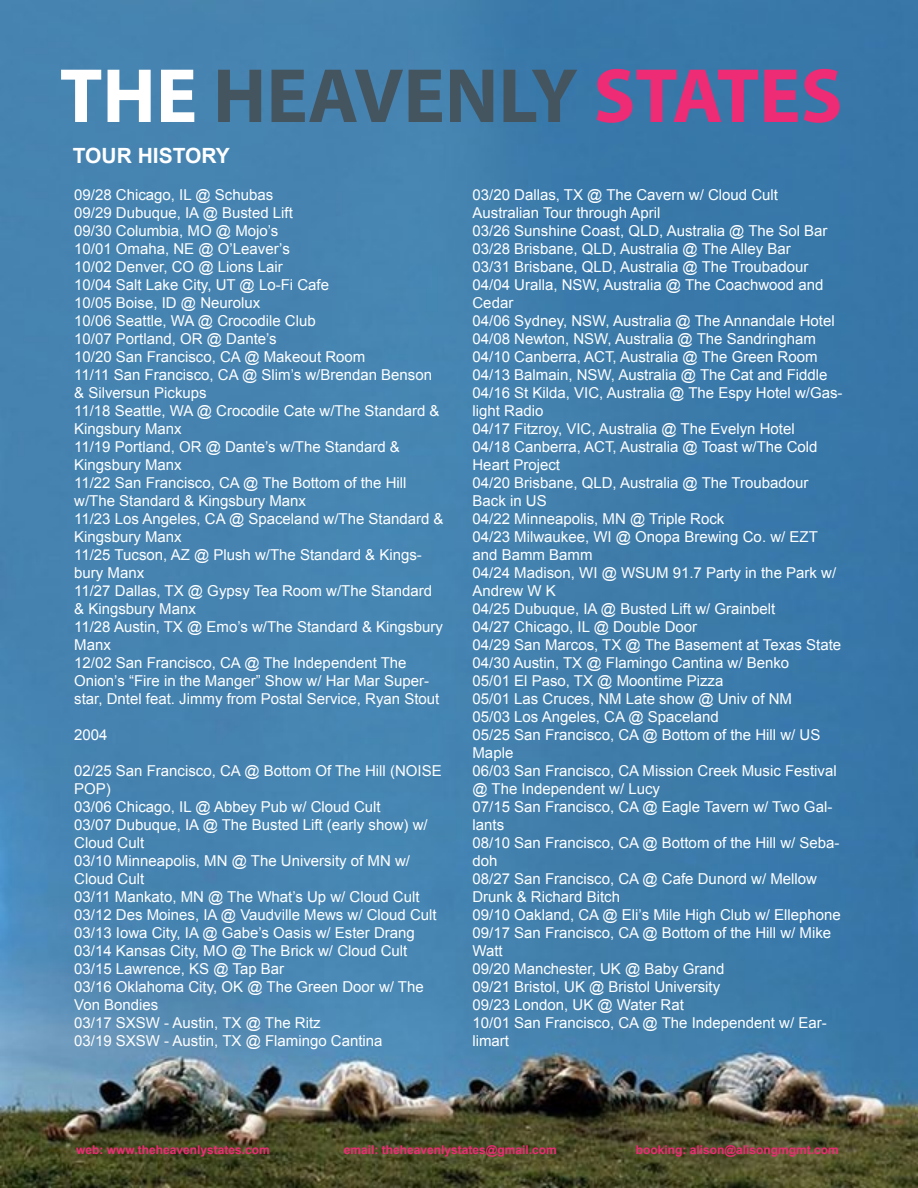
<style>
.page{position:relative;width:918px;height:1188px;background:#fff}
.page>*{position:absolute;margin:0;border:0;box-sizing:border-box;transform-origin:0 0}
.t1{font:700 21px "Arial";color:#fff}
.t2{font:15px/18px "Arial";color:#fff}
.t3{font:700 12px "Arial";color:#ee2b75}
</style>
<div class="page">
<img style="left:0;top:0;width:918px;height:1188px">
<svg style="left:61px;top:70px;width:40px;height:52px"></svg>
<svg style="left:108px;top:70px;width:43px;height:52px"></svg>
<svg style="left:161px;top:70px;width:33px;height:52px"></svg>
<svg style="left:218px;top:70px;width:43px;height:52px;background:#45667d"></svg>
<svg style="left:272px;top:70px;width:131px;height:52px;background:#456a85"></svg>
<svg style="left:409px;top:70px;width:33px;height:52px;background:#456479"></svg>
<svg style="left:450px;top:70px;width:43px;height:52px;background:#436277"></svg>
<svg style="left:504px;top:70px;width:73px;height:52px;background:#3e6888"></svg>
<svg style="left:597px;top:69px;width:161px;height:54px;background:#8f528f"></svg>
<svg style="left:764px;top:70px;width:34px;height:52px;background:#b34385"></svg>
<svg style="left:804px;top:69px;width:36px;height:54px;background:#9e4c8b"></svg>
<h1 class="t1" style="left:73px;top:141px;width:159px">TOUR HISTORY</h1>
<p class="t2" style="left:74px;top:186px;width:371px">09/28 Chicago, IL @ Schubas<br>09/29 Dubuque, IA @ Busted Lift<br>09/30 Columbia, MO @ Mojo’s<br>10/01 Omaha, NE @ O’Leaver’s<br>10/02 Denver, CO @ Lions Lair<br>10/04 Salt Lake City, UT @ Lo-Fi Cafe<br>10/05 Boise, ID @ Neurolux<br>10/06 Seattle, WA @ Crocodile Club<br>10/07 Portland, OR @ Dante’s<br>10/20 San Francisco, CA @ Makeout Room<br>11/11 San Francisco, CA @ Slim’s w/Brendan Benson &amp; Silversun Pickups<br>11/18 Seattle, WA @ Crocodile Cate w/The Standard &amp; Kingsbury Manx<br>11/19 Portland, OR @ Dante’s w/The Standard &amp; Kingsbury Manx<br>11/22 San Francisco, CA @ The Bottom of the Hill w/The Standard &amp; Kingsbury Manx<br>11/23 Los Angeles, CA @ Spaceland w/The Standard &amp; Kingsbury Manx<br>11/25 Tucson, AZ @ Plush w/The Standard &amp; Kings&shy;bury Manx<br>11/27 Dallas, TX @ Gypsy Tea Room w/The Standard &amp; Kingsbury Manx<br>11/28 Austin, TX @ Emo’s w/The Standard &amp; Kingsbury Manx<br>12/02 San Francisco, CA @ The Independent The Onion’s “Fire in the Manger” Show w/ Har Mar Super&shy;star, Dntel feat. Jimmy from Postal Service, Ryan Stout</p>
<p class="t2" style="left:74px;top:726px;width:35px">2004</p>
<p class="t2" style="left:74px;top:762px;width:369px">02/25 San Francisco, CA @ Bottom Of The Hill (NOISE POP)<br>03/06 Chicago, IL @ Abbey Pub w/ Cloud Cult<br>03/07 Dubuque, IA @ The Busted Lift (early show) w/ Cloud Cult<br>03/10 Minneapolis, MN @ The University of MN w/ Cloud Cult<br>03/11 Mankato, MN @ The What’s Up w/ Cloud Cult 03/12 Des Moines, IA @ Vaudville Mews w/ Cloud Cult 03/13 Iowa City, IA @ Gabe’s Oasis w/ Ester Drang 03/14 Kansas City, MO @ The Brick w/ Cloud Cult 03/15 Lawrence, KS @ Tap Bar<br>03/16 Oklahoma City, OK @ The Green Door w/ The Von Bondies<br>03/17 SXSW - Austin, TX @ The Ritz<br>03/19 SXSW - Austin, TX @ Flamingo Cantina</p>
<p class="t2" style="left:472px;top:186px;width:372px">03/20 Dallas, TX @ The Cavern w/ Cloud Cult Australian Tour through April<br>03/26 Sunshine Coast, QLD, Australia @ The Sol Bar 03/28 Brisbane, QLD, Australia @ The Alley Bar<br>03/31 Brisbane, QLD, Australia @ The Troubadour 04/04 Uralla, NSW, Australia @ The Coachwood and Cedar<br>04/06 Sydney, NSW, Australia @ The Annandale Hotel 04/08 Newton, NSW, Australia @ The Sandringham 04/10 Canberra, ACT, Australia @ The Green Room 04/13 Balmain, NSW, Australia @ The Cat and Fiddle 04/16 St Kilda, VIC, Australia @ The Espy Hotel w/Gas&shy;light Radio<br>04/17 Fitzroy, VIC, Australia @ The Evelyn Hotel<br>04/18 Canberra, ACT, Australia @ Toast w/The Cold Heart Project<br>04/20 Brisbane, QLD, Australia @ The Troubadour Back in US<br>04/22 Minneapolis, MN @ Triple Rock<br>04/23 Milwaukee, WI @ Onopa Brewing Co. w/ EZT and Bamm Bamm<br>04/24 Madison, WI @ WSUM 91.7 Party in the Park w/ Andrew W K<br>04/25 Dubuque, IA @ Busted Lift w/ Grainbelt<br>04/27 Chicago, IL @ Double Door<br>04/29 San Marcos, TX @ The Basement at Texas State 04/30 Austin, TX @ Flamingo Cantina w/ Benko<br>05/01 El Paso, TX @ Moontime Pizza<br>05/01 Las Cruces, NM Late show @ Univ of NM<br>05/03 Los Angeles, CA @ Spaceland<br>05/25 San Francisco, CA @ Bottom of the Hill w/ US Maple<br>06/03 San Francisco, CA Mission Creek Music Festival @ The Independent w/ Lucy<br>07/15 San Francisco, CA @ Eagle Tavern w/ Two Gal&shy;lants<br>08/10 San Francisco, CA @ Bottom of the Hill w/ Seba&shy;doh<br>08/27 San Francisco, CA @ Cafe Dunord w/ Mellow Drunk &amp; Richard Bitch<br>09/10 Oakland, CA @ Eli’s Mile High Club w/ Ellephone 09/17 San Francisco, CA @ Bottom of the Hill w/ Mike Watt<br>09/20 Manchester, UK @ Baby Grand<br>09/21 Bristol, UK @ Bristol University<br>09/23 London, UK @ Water Rat<br>10/01 San Francisco, CA @ The Independent w/ Ear&shy;limart</p>
<p class="t3" style="left:76px;top:1142px;width:195px">web: www.theheavenlystates.com</p>
<p class="t3" style="left:344px;top:1142px;width:215px">email: theheavenlystates@gmail.com</p>
<p class="t3" style="left:636px;top:1142px;width:205px">booking: alison@alisongmgmt.com</p>
</div>
